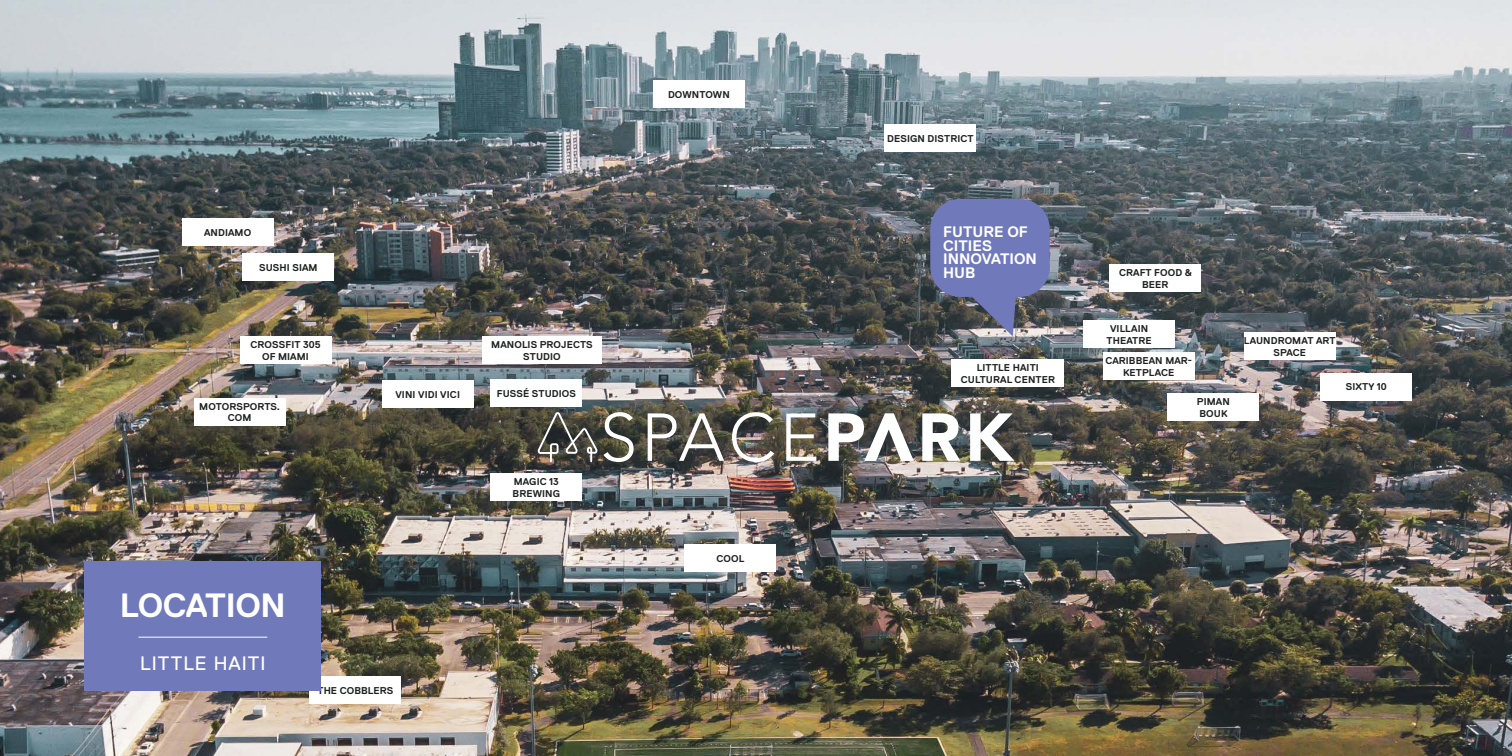
<style>
.page{position:relative;width:1512px;height:756px;background:#fff}
.page>*{position:absolute;margin:0;border:0;box-sizing:border-box;transform-origin:0 0}
.t1{font:700 33.6px "Replica Std";letter-spacing:-.01em;color:#fff}
.t2{font:19.5px "Replica Std";letter-spacing:.05em;color:#fff}
.t3{font:700 15.15px/13.5px "Replica Std";color:#fff}
.t4{font:700 9.9px/11.9px "Replica Std";letter-spacing:.01em;color:#1f2220;text-align:center}
</style>
<div class="page">
<img style="left:0;top:0;width:1512px;height:756px">
<div style="left:240px;top:336px;width:91px;height:28px;background:#fff"></div>
<div style="left:310px;top:676px;width:91px;height:28px;background:#fff"></div>
<div style="left:684px;top:544px;width:92px;height:28px;background:#fff"></div>
<div style="left:490px;top:473px;width:92px;height:28px;background:#fff"></div>
<div style="left:182px;top:219px;width:91px;height:27px;background:#fff"></div>
<div style="left:242px;top:253px;width:92px;height:28px;background:#fff"></div>
<div style="left:482px;top:336px;width:120px;height:28px;background:#fff"></div>
<div style="left:1103px;top:352px;width:92px;height:28px;background:#fff"></div>
<div style="left:1083px;top:320px;width:92px;height:28px;background:#fff"></div>
<div style="left:1110px;top:264px;width:91px;height:28px;background:#fff"></div>
<div style="left:1244px;top:332px;width:92px;height:28px;background:#fff"></div>
<div style="left:653px;top:80px;width:92px;height:28px;background:#fff"></div>
<div style="left:884px;top:124px;width:92px;height:28px;background:#fff"></div>
<div style="left:382px;top:380px;width:92px;height:27px;background:#fff"></div>
<div style="left:194px;top:398px;width:92px;height:27px;background:#fff"></div>
<div style="left:490px;top:380px;width:92px;height:27px;background:#fff"></div>
<div style="left:1167px;top:394px;width:92px;height:27px;background:#fff"></div>
<div style="left:1320px;top:373px;width:92px;height:27px;background:#fff"></div>
<div style="left:952px;top:359px;width:112px;height:28px;background:#fff"></div>
<svg style="left:930px;top:199px;width:120px;height:137px;background:#6b73a0"></svg>
<div style="left:84px;top:562px;width:237px;height:129px;background:#707aba"></div>
<hr style="left:138px;top:637px;width:129px;height:1px;background:#fff">
<svg style="left:648px;top:413px;width:76px;height:48px"></svg>
<img style="left:732px;top:412px;width:42px;height:50px">
<svg style="left:786px;top:413px;width:30px;height:48px"></svg>
<svg style="left:922px;top:413px;width:38px;height:48px"></svg>
<svg style="left:970px;top:413px;width:44px;height:48px"></svg>
<svg style="left:828px;top:413px;width:86px;height:48px"></svg>
<svg style="left:538px;top:412px;width:96px;height:50px;background:#67655c"></svg>
<p class="t4" style="left:668px;top:88px;width:63px">DOWNTOWN</p>
<p class="t4" style="left:887px;top:132px;width:88px">DESIGN DISTRICT</p>
<p class="t4" style="left:204px;top:227px;width:49px">ANDIAMO</p>
<p class="t4" style="left:259px;top:262px;width:60px">SUSHI SIAM</p>
<h3 class="t3" style="left:943px;top:225px;width:95px">FUTURE OF<br>CITIES<br>INNOVATION<br>HUB</h3>
<p class="t4" style="left:1119px;top:266px;width:74px">CRAFT FOOD &amp;<br>BEER</p>
<p class="t4" style="left:250px;top:339px;width:72px">CROSSFIT 305<br>OF MIAMI</p>
<p class="t4" style="left:199px;top:400px;width:82px">MOTORSPORTS.<br>COM</p>
<p class="t4" style="left:395px;top:388px;width:66px">VINI VIDI VICI</p>
<p class="t4" style="left:491px;top:339px;width:103px">MANOLIS PROJECTS<br>STUDIO</p>
<p class="t4" style="left:497px;top:388px;width:81px">FUSSÉ STUDIOS</p>
<p class="t4" style="left:961px;top:361px;width:96px">LITTLE HAITI<br>CULTURAL CENTER</p>
<p class="t4" style="left:1106px;top:323px;width:47px">VILLAIN<br>THEATRE</p>
<p class="t4" style="left:1105px;top:354px;width:88px">CARIBBEAN MAR-<br>KETPLACE</p>
<p class="t4" style="left:1197px;top:396px;width:34px;text-align:left">PIMAN<br>BOUK</p>
<p class="t4" style="left:1244px;top:335px;width:93px">LAUNDROMAT ART<br>SPACE</p>
<p class="t4" style="left:1346px;top:381px;width:43px">SIXTY 10</p>
<p class="t4" style="left:513px;top:475px;width:49px;text-align:left">MAGIC 13<br>BREWING</p>
<p class="t4" style="left:716px;top:552px;width:29px">COOL</p>
<h1 class="t1" style="left:120px;top:587px;width:167px">LOCATION</h1>
<h2 class="t2" style="left:140px;top:653px;width:127px">LITTLE HAITI</h2>
<p class="t4" style="left:317px;top:684px;width:78px">THE COBBLERS</p>
</div>
